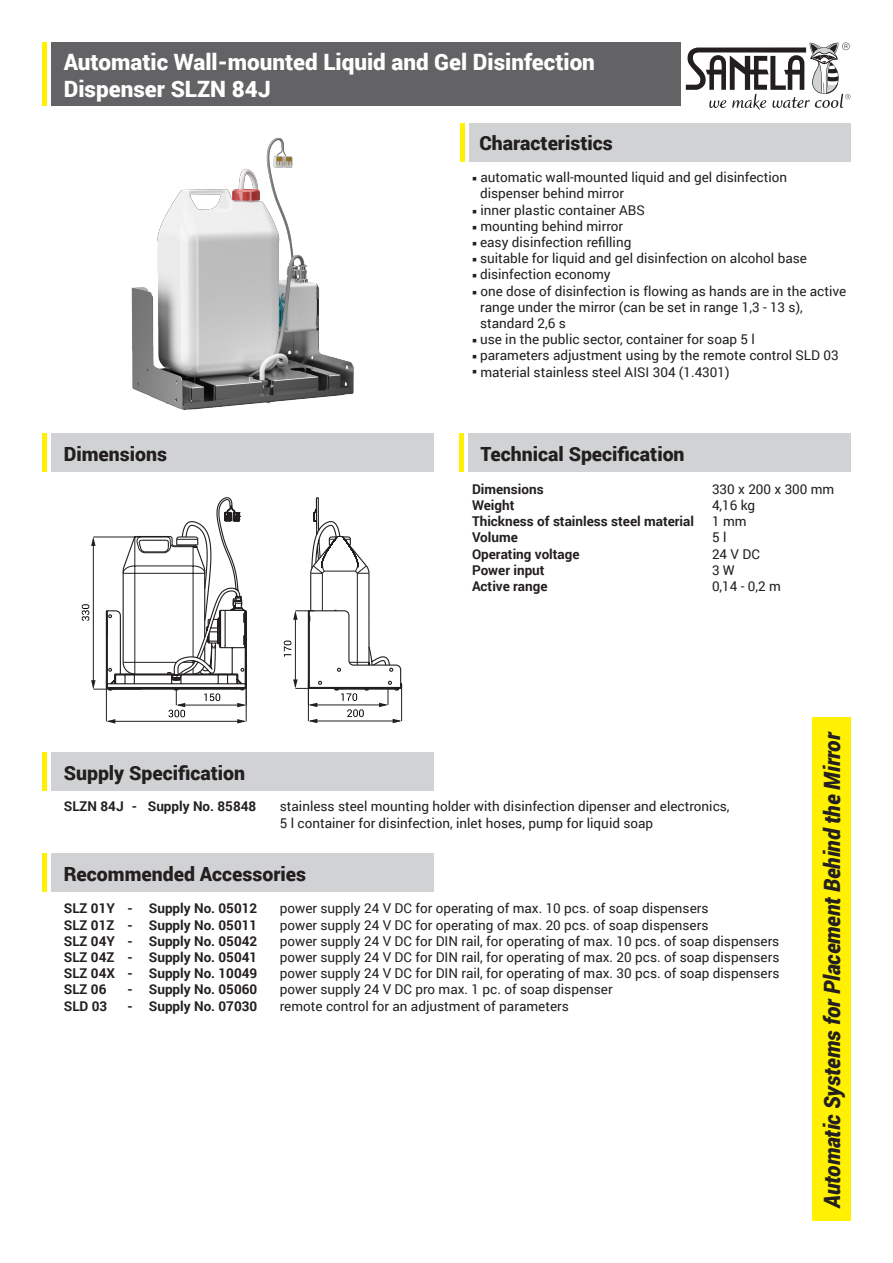
<style>
.page{position:relative;width:893px;height:1263px;background:#fff}
.page>*{position:absolute;margin:0;border:0;box-sizing:border-box;transform-origin:0 0}
.t1{font:900 22.5px "Roboto";color:#fff}
.t2{font:italic 900 22.5px "Roboto";letter-spacing:-.005em;color:#231f20;scale:.95 1}
.t3{font:900 19.5px "Roboto";color:#231f20}
.t4{font:13.5px/16.2px "Roboto";color:#231f20}
.t5{font:700 13.5px "Roboto";color:#231f20}
</style>
<div class="page">
<div style="left:51px;top:43px;width:629px;height:63px;background:#636366"></div>
<div style="left:469px;top:123px;width:381px;height:39px;background:#d1d2d4"></div>
<div style="left:51px;top:434px;width:383px;height:38px;background:#d1d2d4"></div>
<div style="left:812px;top:717px;width:38px;height:503px;background:#fff101"></div>
<hr style="left:43px;top:43px;width:4px;height:63px;background:#fff101">
<hr style="left:43px;top:434px;width:4px;height:38px;background:#fff101">
<div style="left:468px;top:434px;width:382px;height:38px;background:#d1d2d4"></div>
<hr style="left:459px;top:434px;width:4px;height:38px;background:#fff101">
<div style="left:460px;top:123px;width:5px;height:39px;background:#fff101"></div>
<div style="left:51px;top:854px;width:383px;height:38px;background:#d1d2d4"></div>
<hr style="left:43px;top:854px;width:4px;height:38px;background:#fff101">
<div style="left:51px;top:753px;width:383px;height:38px;background:#d1d2d4"></div>
<hr style="left:43px;top:753px;width:4px;height:38px;background:#fff101">
<svg style="left:105px;top:497px;width:142px;height:226px"></svg>
<svg style="left:284px;top:497px;width:119px;height:226px"></svg>
<hr style="left:93px;top:689px;width:48px;height:1px;background:#231f20">
<hr style="left:93px;top:537px;width:48px;height:1px;background:#231f20">
<hr style="left:93px;top:539px;width:1px;height:148px;background:#231f20">
<svg style="left:91px;top:537px;width:5px;height:9px"></svg>
<svg style="left:91px;top:680px;width:5px;height:9px"></svg>
<svg style="left:82px;top:604px;width:7px;height:17px"></svg>
<svg style="left:686px;top:43px;width:164px;height:67px"></svg>
<img style="left:131px;top:137px;width:223px;height:273px">
<p class="t1" style="left:64px;top:46px;width:533px">Automatic Wall-mounted Liquid and Gel Disinfection</p>
<p class="t1" style="left:64px;top:73px;width:209px">Dispenser SLZN 84J</p>
<p class="t3" style="left:479px;top:129px;width:135px">Characteristics</p>
<p class="t3" style="left:64px;top:440px;width:105px">Dimensions</p>
<p class="t4" style="left:472px;top:169px;width:317px">○ automatic wall-mounted liquid and gel disinfection</p>
<p class="t4" style="left:480px;top:185px;width:146px">dispenser behind mirror</p>
<p class="t4" style="left:472px;top:201px;width:174px">○ inner plastic container ABS</p>
<p class="t4" style="left:472px;top:217px;width:153px">○ mounting behind mirror</p>
<p class="t4" style="left:472px;top:233px;width:161px">○ easy disinfection refilling</p>
<p class="t4" style="left:472px;top:250px;width:337px">○ suitable for liquid and gel disinfection on alcohol base</p>
<p class="t4" style="left:472px;top:266px;width:140px">○ disinfection economy</p>
<p class="t4" style="left:480px;top:282px;width:368px;text-indent:-8px">○ one dose of disinfection is flowing as hands are in the active range under the mirror (can be set in range 1,3 - 13 s),</p>
<p class="t4" style="left:480px;top:314px;width:87px">standard 2,6 s</p>
<p class="t4" style="left:472px;top:331px;width:284px">○ use in the public sector, container for soap 5 l</p>
<p class="t4" style="left:472px;top:347px;width:368px">○ parameters adjustment using by the remote control SLD 03</p>
<p class="t4" style="left:472px;top:363px;width:259px">○ material stainless steel AISI 304 (1.4301)</p>
<p class="t3" style="left:480px;top:440px;width:206px">Technical Specification</p>
<p class="t5" style="left:472px;top:479px;width:73px">Dimensions</p>
<p class="t4" style="left:712px;top:480px;width:124px">330 x 200 x 300 mm</p>
<p class="t5" style="left:472px;top:496px;width:44px">Weight</p>
<p class="t4" style="left:712px;top:496px;width:45px">4,16 kg</p>
<p class="t5" style="left:472px;top:512px;width:224px">Thickness of stainless steel material</p>
<p class="t4" style="left:712px;top:513px;width:36px">1 mm</p>
<p class="t5" style="left:472px;top:528px;width:47px">Volume</p>
<p class="t4" style="left:712px;top:529px;width:16px">5 l</p>
<p class="t5" style="left:472px;top:544px;width:109px">Operating voltage</p>
<p class="t4" style="left:712px;top:545px;width:49px">24 V DC</p>
<p class="t5" style="left:472px;top:560px;width:74px">Power input</p>
<p class="t4" style="left:712px;top:561px;width:24px">3 W</p>
<p class="t5" style="left:472px;top:577px;width:77px">Active range</p>
<p class="t4" style="left:712px;top:577px;width:70px">0,14 - 0,2 m</p>
<p class="t3" style="left:64px;top:759px;width:183px">Supply Specification</p>
<p class="t5" style="left:64px;top:797px;width:194px">SLZN 84J - Supply No. 85848</p>
<p class="t4" style="left:280px;top:798px;width:451px">stainless steel mounting holder with disinfection dipenser and electronics,</p>
<p class="t4" style="left:280px;top:814px;width:375px">5 l container for disinfection, inlet hoses, pump for liquid soap</p>
<p class="t3" style="left:64px;top:860px;width:244px">Recommended Accessories</p>
<p class="t5" style="left:64px;top:899px;width:195px">SLZ 01Y - Supply No. 05012</p>
<p class="t4" style="left:280px;top:900px;width:430px">power supply 24 V DC for operating of max. 10 pcs. of soap dispensers</p>
<p class="t5" style="left:64px;top:915px;width:195px">SLZ 01Z - Supply No. 05011</p>
<p class="t4" style="left:280px;top:916px;width:430px">power supply 24 V DC for operating of max. 20 pcs. of soap dispensers</p>
<p class="t5" style="left:64px;top:931px;width:195px">SLZ 04Y - Supply No. 05042</p>
<p class="t4" style="left:280px;top:932px;width:501px">power supply 24 V DC for DIN rail, for operating of max. 10 pcs. of soap dispensers</p>
<p class="t5" style="left:64px;top:948px;width:195px">SLZ 04Z - Supply No. 05041</p>
<p class="t4" style="left:280px;top:948px;width:501px">power supply 24 V DC for DIN rail, for operating of max. 20 pcs. of soap dispensers</p>
<p class="t5" style="left:64px;top:964px;width:195px">SLZ 04X - Supply No. 10049</p>
<p class="t4" style="left:280px;top:965px;width:501px">power supply 24 V DC for DIN rail, for operating of max. 30 pcs. of soap dispensers</p>
<p class="t5" style="left:64px;top:980px;width:44px">SLZ 06</p>
<p class="t5" style="left:128px;top:980px;width:131px">- Supply No. 05060</p>
<p class="t4" style="left:280px;top:981px;width:334px">power supply 24 V DC pro max. 1 pc. of soap dispenser</p>
<p class="t5" style="left:64px;top:996px;width:45px">SLD 03</p>
<p class="t5" style="left:128px;top:996px;width:131px">- Supply No. 07030</p>
<p class="t4" style="left:280px;top:997px;width:291px">remote control for an adjustment of parameters</p>
<p class="t2" style="left:816px;top:1208px;width:502px;rotate:-90deg">Automatic Systems for Placement Behind the Mirror</p>
</div>
